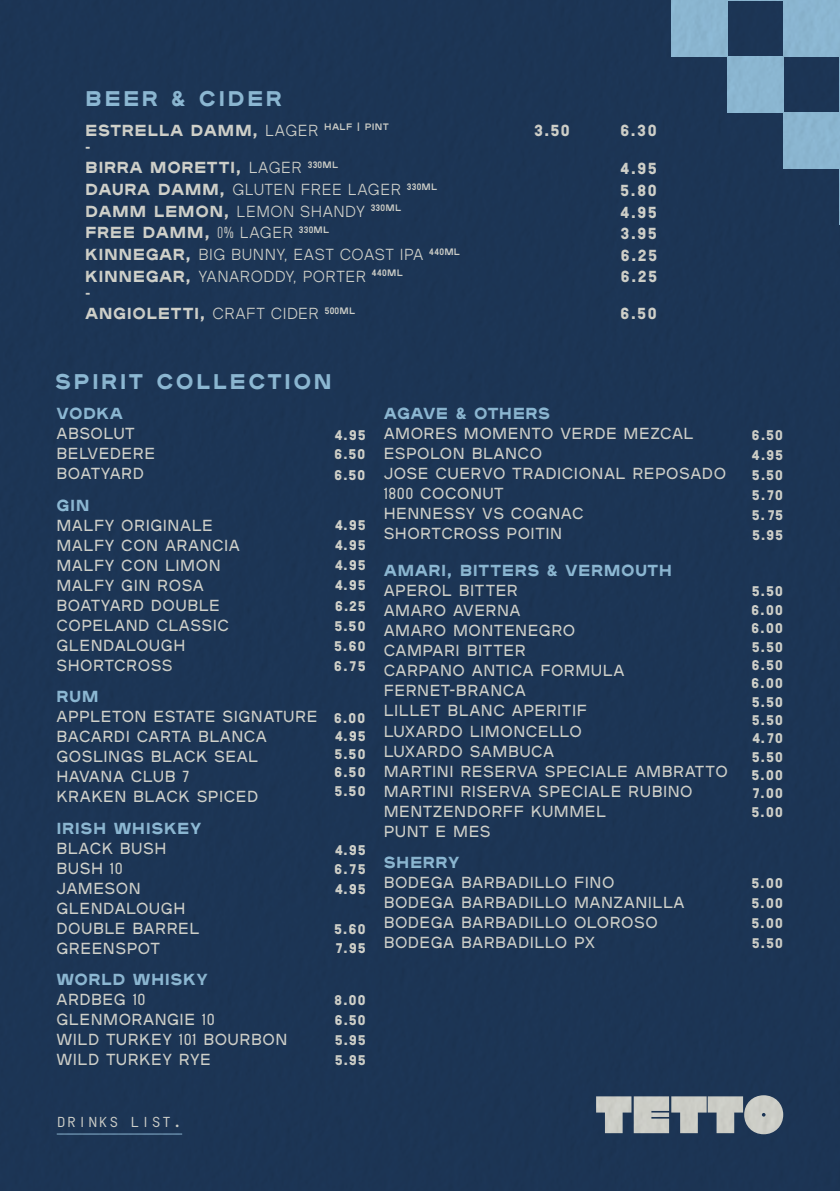
<style>
.page{position:relative;width:840px;height:1191px;background:#fff}
.page>*{position:absolute;margin:0;border:0;box-sizing:border-box;transform-origin:0 0}
.t1{font:21.2px "Plaak 6 Ney 56 Heavy";letter-spacing:.11em;color:#92bfda}
.t2{font:16px/20px "Plaak 6 Ney 36 Regular";letter-spacing:.03em;color:#d8d9d1}
.t3{font:16px/21.6px "Plaak 6 Ney 56 Heavy";letter-spacing:.03em;color:#d8d9d1;text-align:justify}
.t4{font:16px/21.6px "Plaak 6 Ney 26 Light";letter-spacing:.03em;color:#d8d9d1}
.t5{font:16px "Plaak 6 Ney 56 Heavy";letter-spacing:.03em;color:#92bfda}
.t6{font:16px "Plaak 6 Ney 46 Bold";color:#d8d9d1}
.t7{font:14.4px "Bull 5 Mono";letter-spacing:.11em;color:#d8d9d1}
.t8{font:14px/18.4px "Plaak 6 Ney 56 Heavy";letter-spacing:.05em;color:#d8d9d1;text-align:justify}
.s1{font-family:"Plaak 6 Ney 26 Light"}
.s2{font-family:"Plaak 6 Ney 56 Heavy"}
</style>
<div class="page">
<hr style="left:839px;top:56px;width:1px;height:57px;background:#92bfda">
<div style="left:0;top:0;width:839px;height:1191px;background:#1c3555"></div>
<h1 class="t1" style="left:85px;top:82px;width:198px">BEER &amp; CIDER</h1>
<p class="t3" style="left:85px;top:118px;width:305px">ESTRELLA DAMM, <span class="s1">LAGER</span> <sup>HALF</sup> <sup>|</sup> <sup>PINT</sup></p>
<p class="t6" style="left:85px;top:134px;width:7px">-</p>
<p class="t3" style="left:85px;top:156px;width:254px">BIRRA MORETTI, <span class="s1">LAGER</span> <sup>330ML</sup></p>
<p class="t4" style="left:85px;top:178px;width:353px"><span class="s2">DAURA DAMM,</span> GLUTEN FREE LAGER <sup>330ML<br></sup><span class="s2">DAMM LEMON,</span> LEMON SHANDY <sup>330ML</sup></p>
<p class="t3" style="left:85px;top:221px;width:246px">FREE DAMM, <span class="s1">0% LAGER</span> <sup>330ML</sup></p>
<p class="t4" style="left:85px;top:243px;width:376px"><span class="s2">KINNEGAR,</span> BIG BUNNY, EAST COAST IPA <sup>440ML<br></sup><span class="s2">KINNEGAR,</span> YANARODDY, PORTER <sup>440ML</sup></p>
<p class="t6" style="left:85px;top:280px;width:7px">-</p>
<p class="t3" style="left:85px;top:302px;width:271px">ANGIOLETTI, <span class="s1">CRAFT CIDER</span> <sup>500ML</sup></p>
<p class="t3" style="left:534px;top:118px;width:37px">3.50</p>
<p class="t3" style="left:619px;top:118px;width:39px">6.30</p>
<p class="t3" style="left:619px;top:156px;width:38px">4.95<br>5.80<br>4.95<br>3.95<br>6.25<br>6.25</p>
<p class="t3" style="left:619px;top:302px;width:38px">6.50</p>
<h1 class="t1" style="left:55px;top:366px;width:278px">SPIRIT COLLECTION</h1>
<p class="t5" style="left:56px;top:401px;width:68px">VODKA</p>
<p class="t2" style="left:56px;top:423px;width:100px">ABSOLUT<br>BELVEDERE<br>BOATYARD</p>
<p class="t5" style="left:56px;top:493px;width:35px">GIN</p>
<p class="t2" style="left:56px;top:514px;width:185px">MALFY ORIGINALE<br>MALFY CON ARANCIA<br>MALFY CON LIMON<br>MALFY GIN ROSA<br>BOATYARD DOUBLE<br>COPELAND CLASSIC<br>GLENDALOUGH<br>SHORTCROSS</p>
<p class="t5" style="left:56px;top:684px;width:44px">RUM</p>
<p class="t2" style="left:56px;top:705px;width:262px">APPLETON ESTATE SIGNATURE<br>BACARDI CARTA BLANCA<br>GOSLINGS BLACK SEAL<br>HAVANA CLUB 7<br>KRAKEN BLACK SPICED</p>
<p class="t5" style="left:56px;top:815px;width:146px">IRISH WHISKEY</p>
<p class="t2" style="left:56px;top:837px;width:144px">BLACK BUSH<br>BUSH 10<br>JAMESON<br>GLENDALOUGH<br>DOUBLE BARREL<br>GREENSPOT</p>
<p class="t5" style="left:56px;top:967px;width:153px">WORLD WHISKY</p>
<p class="t2" style="left:56px;top:988px;width:232px">ARDBEG 10<br>GLENMORANGIE 10<br>WILD TURKEY 101 BOURBON<br>WILD TURKEY RYE</p>
<p class="t8" style="left:334px;top:424px;width:33px;line-height:19px">4.95<br>6.50</p>
<p class="t8" style="left:334px;top:464px;width:33px">6.50</p>
<p class="t8" style="left:334px;top:514px;width:33px;line-height:20.2px">4.95<br>4.95<br>4.95<br>4.95<br>6.25<br>5.50<br>5.60<br>6.75</p>
<p class="t8" style="left:333px;top:708px;width:33px">6.00<br>4.95<br>5.50<br>6.50<br>5.50</p>
<p class="t8" style="left:334px;top:838px;width:33px;line-height:19.8px">4.95<br>6.75<br>4.95</p>
<p class="t8" style="left:334px;top:918px;width:33px;line-height:19.6px">5.60<br>7.95</p>
<p class="t8" style="left:334px;top:988px;width:33px;line-height:20.2px">8.00<br>6.50<br>5.95<br>5.95</p>
<p class="t5" style="left:383px;top:401px;width:168px">AGAVE &amp; OTHERS</p>
<p class="t2" style="left:383px;top:423px;width:344px">AMORES MOMENTO VERDE MEZCAL<br>ESPOLON BLANCO<br>JOSE CUERVO TRADICIONAL REPOSADO<br>1800 COCONUT<br>HENNESSY VS COGNAC<br>SHORTCROSS POITIN</p>
<p class="t5" style="left:383px;top:558px;width:290px">AMARI, BITTERS &amp; VERMOUTH</p>
<p class="t2" style="left:383px;top:580px;width:345px">APEROL BITTER<br>AMARO AVERNA<br>AMARO MONTENEGRO<br>CAMPARI BITTER<br>CARPANO ANTICA FORMULA<br>FERNET-BRANCA<br>LILLET BLANC APERITIF<br>LUXARDO LIMONCELLO<br>LUXARDO SAMBUCA<br>MARTINI RESERVA SPECIALE AMBRATTO<br>MARTINI RISERVA SPECIALE RUBINO<br>MENTZENDORFF KUMMEL<br>PUNT E MES</p>
<p class="t5" style="left:383px;top:850px;width:77px">SHERRY</p>
<p class="t2" style="left:383px;top:871px;width:302px">BODEGA BARBADILLO FINO<br>BODEGA BARBADILLO MANZANILLA<br>BODEGA BARBADILLO OLOROSO<br>BODEGA BARBADILLO PX</p>
<p class="t7" style="left:57px;top:1113px;width:126px">DRINKS LIST.</p>
<p class="t8" style="left:751px;top:424px;width:33px">6.50</p>
<p class="t8" style="left:751px;top:464px;width:33px;line-height:20px">5.50<br>5.70<br>5.75<br>5.95</p>
<p class="t8" style="left:751px;top:444px;width:33px">4.95</p>
<p class="t8" style="left:750px;top:581px;width:33px">5.50<br>6.00<br>6.00<br>5.50<br>6.50<br>6.00<br>5.50<br>5.50<br>4.70<br>5.50<br>5.00<br>7.00<br>5.00</p>
<p class="t8" style="left:751px;top:872px;width:33px;line-height:19.8px">5.00<br>5.00<br>5.00<br>5.50</p>
</div>
